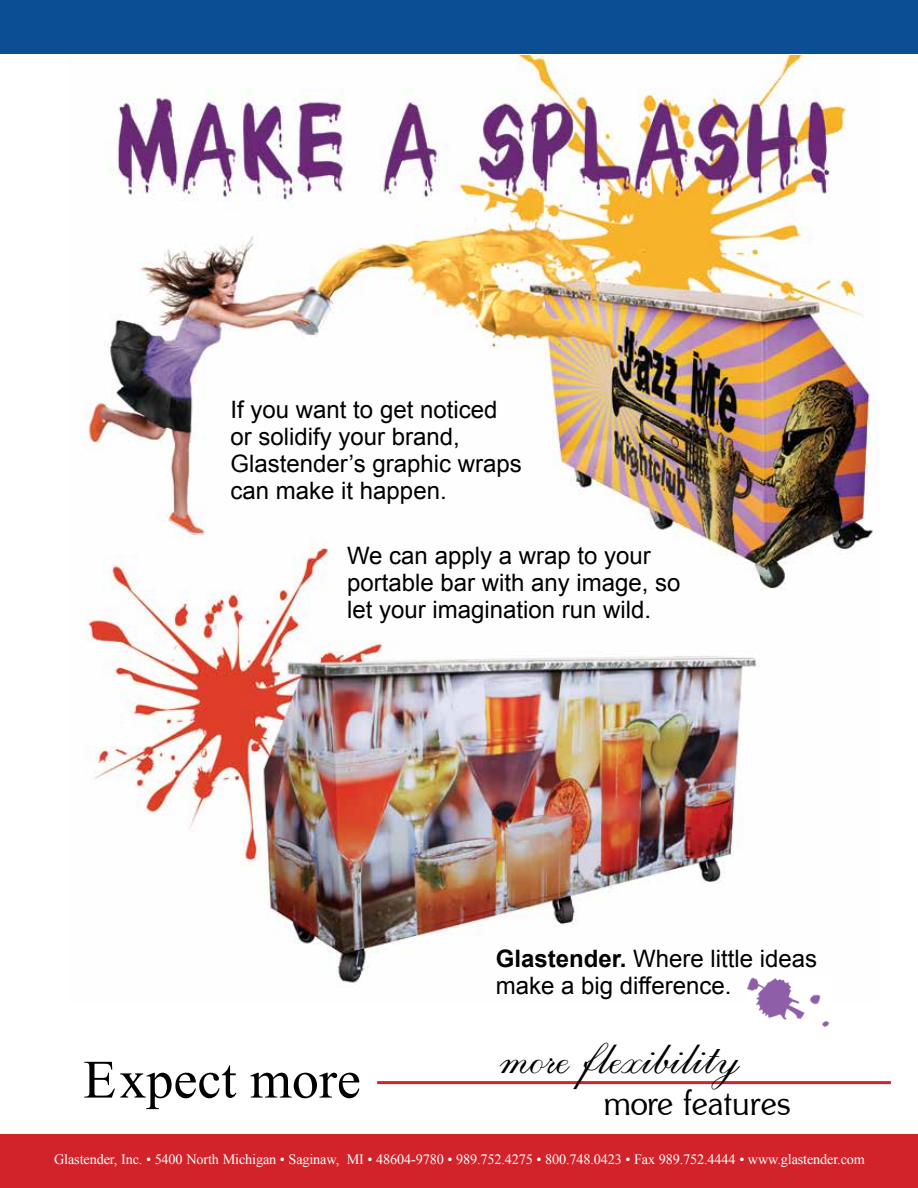
<style>
.page{position:relative;width:918px;height:1188px;background:#fff}
.page>*{position:absolute;margin:0;border:0;box-sizing:border-box;transform-origin:0 0}
.t1{font:54px "Times New Roman";color:#000}
.t2{font:49.5px "Coleridge";color:#000}
.t3{font:36px "Shogun Normal";letter-spacing:.03em;color:#000}
.t4{font:24px/27px "Arial";color:#000}
.t5{font:14.25px "Times New Roman";letter-spacing:-.01em;color:#fff}
.s1{font-weight:700}
</style>
<div class="page">
<div style="left:0;top:1134px;width:918px;height:54px;background:#d2232a"></div>
<div style="left:0;top:0;width:918px;height:54px;background:#0b4e94"></div>
<img style="left:85px;top:56px;width:794px;height:934px">
<hr style="left:377px;top:1081px;width:514px;height:3px;background:#d2232a">
<img style="left:748px;top:977px;width:82px;height:50px">
<p class="t4" style="left:231px;top:397px;width:293px">If you want to get noticed or solidify your brand,<br>Glastender’s graphic wraps can make it happen.</p>
<p class="t4" style="left:347px;top:542px;width:335px">We can apply a wrap to your portable bar with any image, so let your imagination run wild.</p>
<h1 class="t1" style="left:83px;top:1043px;width:279px">Expect more</h1>
<p class="t4" style="left:496px;top:945px;width:323px"><span class="s1">Glastender.</span> Where little ideas make a big difference.</p>
<h2 class="t2" style="left:496px;top:1027px;width:242px">more flexibility</h2>
<h3 class="t3" style="left:604px;top:1083px;width:187px">more features</h3>
<p class="t5" style="left:54px;top:1150px;width:812px">Glastender, Inc. • 5400 North Michigan • Saginaw, MI • 48604-9780 • 989.752.4275 • 800.748.0423 • Fax 989.752.4444 • www.glastender.com</p>
</div>
